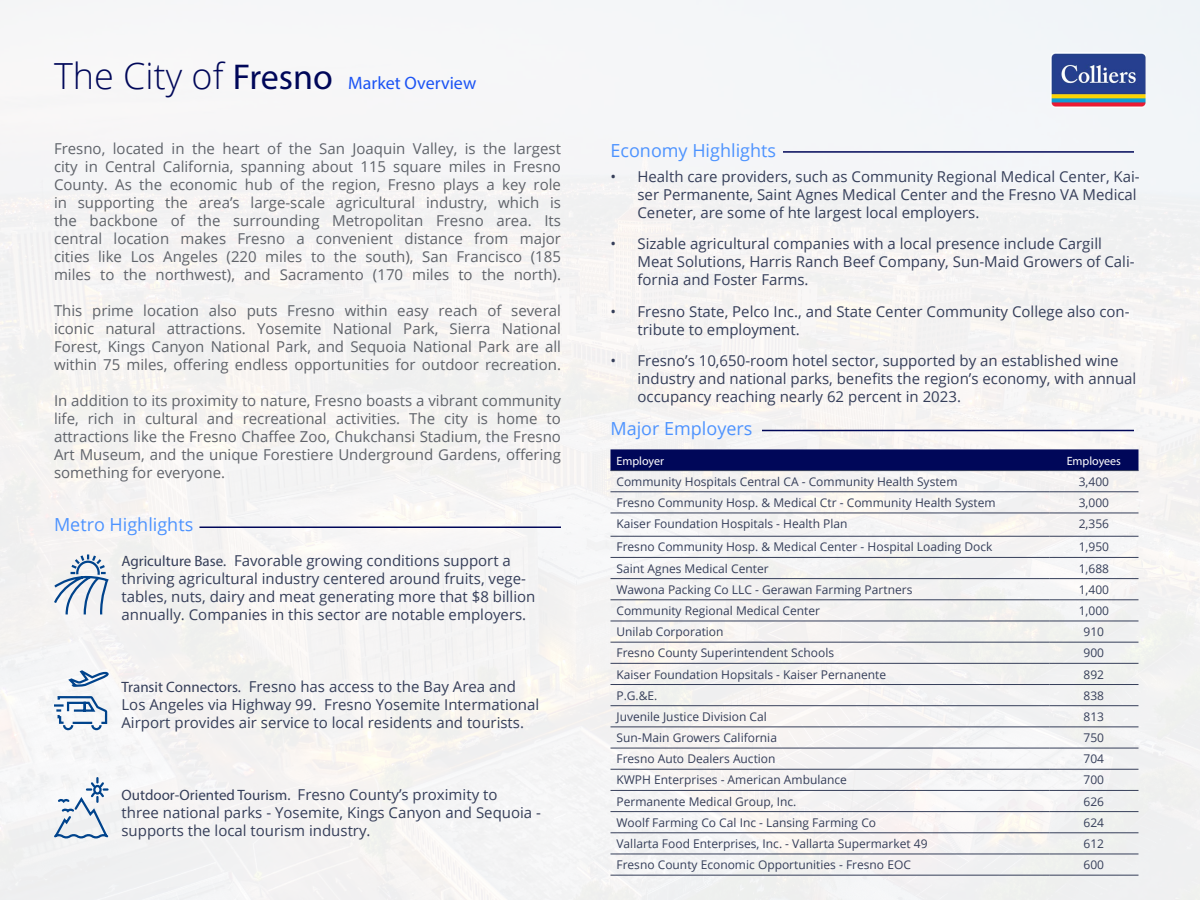
<style>
.page{position:relative;width:1200px;height:900px;background:#f4f4f3}
.page>*{position:absolute;margin:0;border:0;box-sizing:border-box;transform-origin:0 0}
.t1{font:18px "Open Sans";color:#4d93ff}
.t2{font:18px "Myriad Pro";color:#1c54f4}
.t3{font:15px/18px "Open Sans";color:#353e59}
.t4{font:15px/18px "Open Sans";color:#5f636a;text-align:justify}
.t5{font:12px "Open Sans";color:#353e59}
.t6{font:12px "Myriad Pro";color:#fff}
.s1{font-family:"Open Sans";font-weight:300;font-size:36px;color:#000759}
.s2{font-size:36px;color:#000759}
.s3{font-family:"Myriad Pro"}
</style>
<div class="page">
<img style="left:1050px;top:53px;width:96px;height:55px">
<hr style="left:200px;top:526px;width:361px;height:2px;background:#000759">
<svg style="left:52px;top:776px;width:58px;height:65px"></svg>
<svg style="left:52px;top:669px;width:57px;height:62px"></svg>
<svg style="left:52px;top:552px;width:57px;height:65px"></svg>
<hr style="left:783px;top:151px;width:351px;height:2px;background:#000759">
<hr style="left:762px;top:430px;width:372px;height:1px;background:#000759">
<div style="left:610px;top:449px;width:528px;height:21px;background:#000759"></div>
<hr style="left:610px;top:470px;width:439px;height:1px;background:#353e59">
<hr style="left:1049px;top:470px;width:89px;height:1px;background:#353e59">
<hr style="left:610px;top:492px;width:439px;height:1px;background:#353e59">
<hr style="left:1049px;top:492px;width:89px;height:1px;background:#353e59">
<hr style="left:610px;top:513px;width:439px;height:1px;background:#353e59">
<hr style="left:1049px;top:513px;width:89px;height:1px;background:#353e59">
<hr style="left:610px;top:536px;width:439px;height:1px;background:#353e59">
<hr style="left:1049px;top:536px;width:89px;height:1px;background:#353e59">
<hr style="left:610px;top:557px;width:439px;height:1px;background:#353e59">
<hr style="left:1049px;top:557px;width:89px;height:1px;background:#353e59">
<hr style="left:610px;top:578px;width:439px;height:1px;background:#353e59">
<hr style="left:1049px;top:578px;width:89px;height:1px;background:#353e59">
<hr style="left:610px;top:600px;width:439px;height:1px;background:#353e59">
<hr style="left:1049px;top:600px;width:89px;height:1px;background:#353e59">
<hr style="left:610px;top:621px;width:439px;height:1px;background:#353e59">
<hr style="left:1049px;top:621px;width:89px;height:1px;background:#353e59">
<hr style="left:610px;top:642px;width:439px;height:1px;background:#353e59">
<hr style="left:1049px;top:642px;width:89px;height:1px;background:#353e59">
<hr style="left:610px;top:663px;width:439px;height:1px;background:#353e59">
<hr style="left:1049px;top:663px;width:89px;height:1px;background:#353e59">
<hr style="left:610px;top:684px;width:439px;height:1px;background:#353e59">
<hr style="left:1049px;top:684px;width:89px;height:1px;background:#353e59">
<hr style="left:610px;top:705px;width:439px;height:1px;background:#353e59">
<hr style="left:1049px;top:705px;width:89px;height:1px;background:#353e59">
<hr style="left:610px;top:727px;width:439px;height:1px;background:#353e59">
<hr style="left:1049px;top:727px;width:89px;height:1px;background:#353e59">
<hr style="left:610px;top:748px;width:439px;height:1px;background:#353e59">
<hr style="left:1049px;top:748px;width:89px;height:1px;background:#353e59">
<hr style="left:610px;top:769px;width:439px;height:1px;background:#353e59">
<hr style="left:1049px;top:769px;width:89px;height:1px;background:#353e59">
<hr style="left:610px;top:790px;width:439px;height:1px;background:#353e59">
<hr style="left:1049px;top:790px;width:89px;height:1px;background:#353e59">
<hr style="left:610px;top:811px;width:439px;height:1px;background:#353e59">
<hr style="left:1049px;top:811px;width:89px;height:1px;background:#353e59">
<hr style="left:610px;top:833px;width:439px;height:1px;background:#353e59">
<hr style="left:1049px;top:833px;width:89px;height:1px;background:#353e59">
<hr style="left:610px;top:854px;width:439px;height:1px;background:#353e59">
<hr style="left:1049px;top:854px;width:89px;height:1px;background:#353e59">
<hr style="left:610px;top:875px;width:439px;height:1px;background:#353e59">
<hr style="left:1049px;top:875px;width:89px;height:1px;background:#353e59">
<p class="t2" style="left:54px;top:72px;width:424px"><span class="s1">The City of</span> <span class="s2">Fresno</span> Market Overview</p>
<p class="t4" style="left:54px;top:140px;width:509px">Fresno, located in the heart of the San Joaquin Valley, is the largest city in Central California, spanning about 115 square miles in Fresno County. As the economic hub of the region, Fresno plays a key role in supporting the area’s large-scale agricultural industry, which is the backbone of the surrounding Metropolitan Fresno area. Its central location makes Fresno a convenient distance from major cities like Los Angeles (220 miles to the south), San Francisco (185 miles to the northwest), and Sacramento (170 miles to the north).</p>
<p class="t4" style="left:54px;top:302px;width:509px">This prime location also puts Fresno within easy reach of several iconic natural attractions. Yosemite National Park, Sierra National Forest, Kings Canyon National Park, and Sequoia National Park are all within 75 miles, offering endless opportunities for outdoor recreation.</p>
<p class="t4" style="left:54px;top:392px;width:509px">In addition to its proximity to nature, Fresno boasts a vibrant community life, rich in cultural and recreational activities. The city is home to attractions like the Fresno Chaffee Zoo, Chukchansi Stadium, the Fresno Art Museum, and the unique Forestiere Underground Gardens, offering something for everyone.</p>
<p class="t1" style="left:54px;top:512px;width:141px">Metro Highlights</p>
<p class="t3" style="left:122px;top:551px;width:416px"><span class="s3">Agriculture Base.</span> Favorable growing conditions support a thriving agricultural industry centered around fruits, vege&shy;tables, nuts, dairy and meat generating more that $8 billion annually. Companies in this sector are notable employers.</p>
<p class="t3" style="left:122px;top:677px;width:419px"><span class="s3">Transit Connectors.</span> Fresno has access to the Bay Area and<br>Los Angeles via Highway 99. Fresno Yosemite Intermational<br>Airport provides air service to local residents and tourists.</p>
<p class="t3" style="left:122px;top:785px;width:421px"><span class="s3">Outdoor-Oriented Tourism.</span> Fresno County’s proximity to<br>three national parks - Yosemite, Kings Canyon and Sequoia - supports the local tourism industry.</p>
<p class="t1" style="left:610px;top:138px;width:167px">Economy Highlights</p>
<p class="t3" style="left:638px;top:167px;width:504px;text-indent:-27px">• Health care providers, such as Community Regional Medical Center, Kai&shy;ser Permanente, Saint Agnes Medical Center and the Fresno VA Medical<br>Ceneter, are some of hte largest local employers.</p>
<p class="t3" style="left:638px;top:234px;width:499px;text-indent:-27px">• Sizable agricultural companies with a local presence include Cargill<br>Meat Solutions, Harris Ranch Beef Company, Sun-Maid Growers of Cali&shy;fornia and Foster Farms.</p>
<p class="t3" style="left:638px;top:302px;width:494px;text-indent:-27px">• Fresno State, Pelco Inc., and State Center Community College also con&shy;tribute to employment.</p>
<p class="t3" style="left:638px;top:351px;width:500px;text-indent:-27px">• Fresno’s 10,650-room hotel sector, supported by an established wine industry and national parks, benefits the region’s economy, with annual occupancy reaching nearly 62 percent in 2023.</p>
<p class="t1" style="left:610px;top:416px;width:144px">Major Employers</p>
<p class="t6" style="left:616px;top:453px;width:49px">Employer</p>
<p class="t6" style="left:1067px;top:453px;width:56px">Employees</p>
<p class="t5" style="left:616px;top:473px;width:343px">Community Hospitals Central CA - Community Health System</p>
<p class="t5" style="left:1079px;top:473px;width:32px">3,400</p>
<p class="t5" style="left:616px;top:494px;width:381px">Fresno Community Hosp. &amp; Medical Ctr - Community Health System</p>
<p class="t5" style="left:1079px;top:494px;width:32px">3,000</p>
<p class="t5" style="left:616px;top:516px;width:233px">Kaiser Foundation Hospitals - Health Plan</p>
<p class="t5" style="left:1079px;top:516px;width:32px">2,356</p>
<p class="t5" style="left:616px;top:539px;width:378px">Fresno Community Hosp. &amp; Medical Center - Hospital Loading Dock</p>
<p class="t5" style="left:1079px;top:539px;width:32px">1,950</p>
<p class="t5" style="left:616px;top:560px;width:154px">Saint Agnes Medical Center</p>
<p class="t5" style="left:1079px;top:560px;width:32px">1,688</p>
<p class="t5" style="left:616px;top:581px;width:297px">Wawona Packing Co LLC - Gerawan Farming Partners</p>
<p class="t5" style="left:1079px;top:581px;width:32px">1,400</p>
<p class="t5" style="left:616px;top:602px;width:205px">Community Regional Medical Center</p>
<p class="t5" style="left:1079px;top:602px;width:32px">1,000</p>
<p class="t5" style="left:616px;top:624px;width:109px">Unilab Corporation</p>
<p class="t5" style="left:1084px;top:624px;width:22px">910</p>
<p class="t5" style="left:616px;top:645px;width:219px">Fresno County Superintendent Schools</p>
<p class="t5" style="left:1084px;top:645px;width:22px">900</p>
<p class="t5" style="left:616px;top:666px;width:271px">Kaiser Foundation Hopsitals - Kaiser Pernanente</p>
<p class="t5" style="left:1084px;top:666px;width:22px">892</p>
<p class="t5" style="left:616px;top:687px;width:42px">P.G.&amp;E.</p>
<p class="t5" style="left:1084px;top:687px;width:22px">838</p>
<p class="t5" style="left:616px;top:708px;width:152px">Juvenile Justice Division Cal</p>
<p class="t5" style="left:1084px;top:708px;width:22px">813</p>
<p class="t5" style="left:616px;top:729px;width:162px">Sun-Main Growers California</p>
<p class="t5" style="left:1084px;top:729px;width:22px">750</p>
<p class="t5" style="left:616px;top:751px;width:161px">Fresno Auto Dealers Auction</p>
<p class="t5" style="left:1084px;top:751px;width:22px">704</p>
<p class="t5" style="left:616px;top:772px;width:232px">KWPH Enterprises - American Ambulance</p>
<p class="t5" style="left:1084px;top:772px;width:22px">700</p>
<p class="t5" style="left:616px;top:793px;width:182px">Permanente Medical Group, Inc.</p>
<p class="t5" style="left:1084px;top:793px;width:22px">626</p>
<p class="t5" style="left:616px;top:814px;width:261px">Woolf Farming Co Cal Inc - Lansing Farming Co</p>
<p class="t5" style="left:1084px;top:814px;width:22px">624</p>
<p class="t5" style="left:616px;top:835px;width:313px">Vallarta Food Enterprises, Inc. - Vallarta Supermarket 49</p>
<p class="t5" style="left:1084px;top:835px;width:22px">612</p>
<p class="t5" style="left:616px;top:857px;width:296px">Fresno County Economic Opportunities - Fresno EOC</p>
<p class="t5" style="left:1084px;top:857px;width:22px">600</p>
</div>
